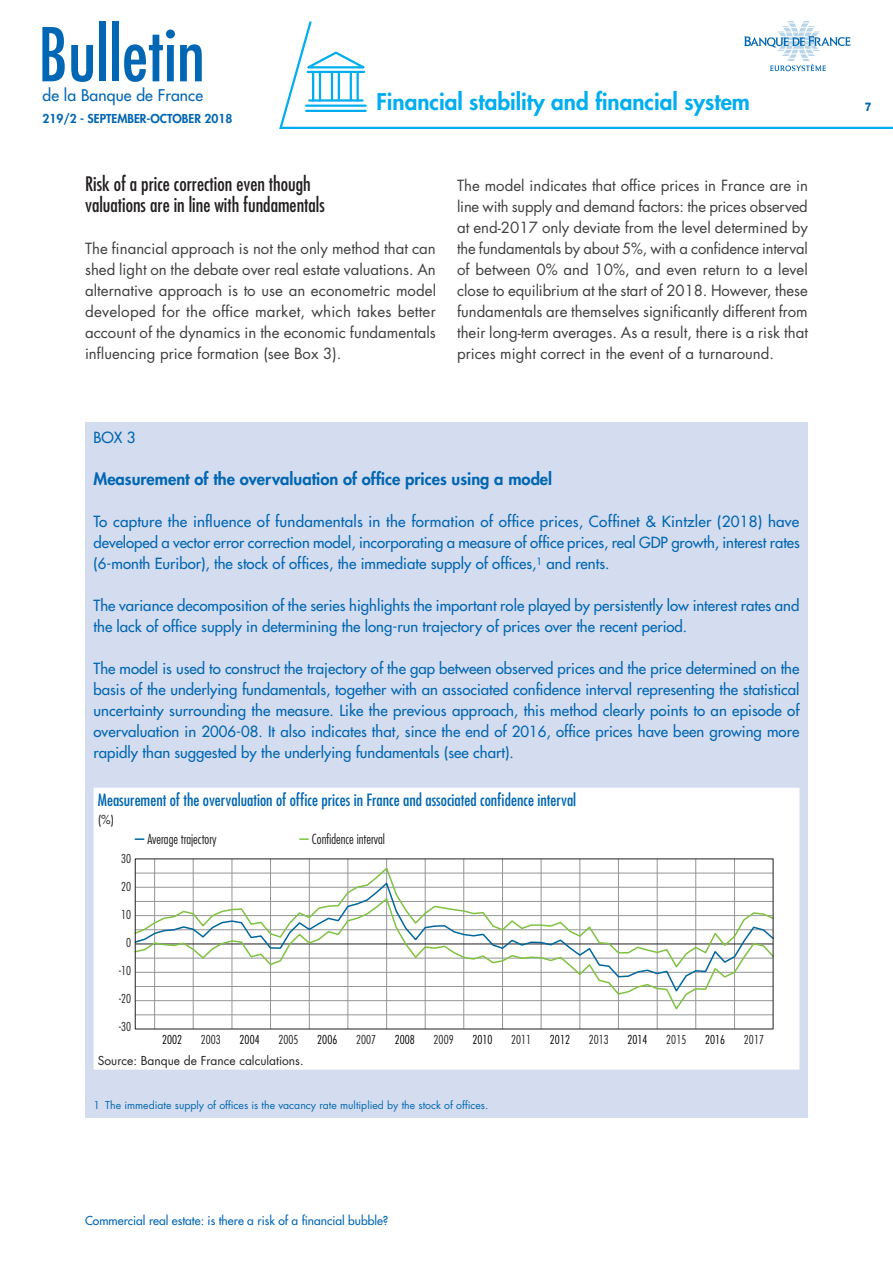
<style>
.page{position:relative;width:893px;height:1263px;background:#fff}
.page>*{position:absolute;margin:0;border:0;box-sizing:border-box;transform-origin:0 0}
.t1{font:condensed 72px "Futura Std";color:#0166b3}
.t2{font:800 22.5px "Futura Std";color:#00aeef}
.t3{font:condensed 19.5px/21px "Futura Std";color:#231f20}
.t4{font:condensed 16.5px "Futura Std";color:#0166b3}
.t5{font:800 16.5px "Futura Std";color:#0166b3}
.t6{font:500 15.75px "Futura Std";letter-spacing:.01em;color:#0166b3}
.t7{font:500 15px/21px "Futura Std";color:#0166b3;text-align:justify}
.t8{font:15px/21px "Futura Std";color:#3e3e3f;text-align:justify}
.t9{font:300 condensed 13.5px "Futura Std";color:#231f20}
.t10{font:500 12px "Futura Std";color:#0166b3}
.t11{font:300 condensed 12px "Futura Std";color:#231f20}
.t12{font:12px "Futura Std";color:#231f20}
.t13{font:300 condensed 12px "Futura Std";color:#010106}
.t14{font:800 12px "Futura Std";color:#0166b3}
.t15{font:800 12px "Helvetica Neue LT Std";color:#0166b3;scale:.9 1}
.t16{font:10.5px "Futura Std";color:#0166b3}
</style>
<div class="page">
<svg style="left:279px;top:21px;width:614px;height:108px"></svg>
<svg style="left:744px;top:22px;width:106px;height:49px"></svg>
<hr style="left:308px;top:71px;width:56px;height:2px;background:#00aeef">
<svg style="left:299px;top:50px;width:68px;height:20px"></svg>
<hr style="left:309px;top:99px;width:54px;height:3px;background:#00aeef">
<hr style="left:306px;top:105px;width:60px;height:2px;background:#00aeef">
<hr style="left:306px;top:110px;width:60px;height:2px;background:#00aeef">
<hr style="left:312px;top:72px;width:2px;height:28px;background:#00aeef">
<hr style="left:319px;top:72px;width:2px;height:28px;background:#00aeef">
<hr style="left:331px;top:72px;width:2px;height:28px;background:#00aeef">
<hr style="left:338px;top:72px;width:2px;height:28px;background:#00aeef">
<hr style="left:350px;top:72px;width:2px;height:28px;background:#00aeef">
<hr style="left:357px;top:72px;width:2px;height:28px;background:#00aeef">
<div style="left:85px;top:422px;width:723px;height:695px;background:#d4ddef"></div>
<div style="left:94px;top:788px;width:705px;height:281px;background:#fff"></div>
<svg style="left:135px;top:838px;width:9px;height:2px"></svg>
<svg style="left:300px;top:838px;width:8px;height:2px"></svg>
<hr style="left:135px;top:1014px;width:638px;height:1px;background:#939598">
<hr style="left:154px;top:859px;width:1px;height:170px;background:#939598">
<hr style="left:193px;top:859px;width:1px;height:170px;background:#939598">
<hr style="left:232px;top:859px;width:1px;height:170px;background:#939598">
<hr style="left:270px;top:859px;width:1px;height:170px;background:#939598">
<hr style="left:309px;top:859px;width:1px;height:170px;background:#939598">
<hr style="left:348px;top:859px;width:1px;height:170px;background:#939598">
<hr style="left:386px;top:859px;width:1px;height:170px;background:#939598">
<hr style="left:425px;top:859px;width:1px;height:170px;background:#939598">
<hr style="left:463px;top:859px;width:1px;height:170px;background:#939598">
<hr style="left:502px;top:859px;width:1px;height:170px;background:#939598">
<hr style="left:541px;top:859px;width:1px;height:170px;background:#939598">
<hr style="left:580px;top:859px;width:1px;height:170px;background:#939598">
<hr style="left:618px;top:859px;width:1px;height:170px;background:#939598">
<hr style="left:657px;top:859px;width:1px;height:170px;background:#939598">
<hr style="left:695px;top:859px;width:1px;height:170px;background:#939598">
<hr style="left:734px;top:859px;width:1px;height:170px;background:#939598">
<svg style="left:133px;top:969px;width:641px;height:43px;background:#f1f2f1"></svg>
<svg style="left:133px;top:866px;width:641px;height:103px;background:#eaeeeb"></svg>
<h1 class="t1" style="left:38px;top:12px;width:168px">Bulletin</h1>
<p class="t6" style="left:43px;top:86px;width:162px">de la Banque de France</p>
<p class="t14" style="left:43px;top:111px;width:191px">219/2 - SEPTEMBER-OCTOBER 2018</p>
<h2 class="t2" style="left:376px;top:88px;width:375px">Financial stability and financial system</h2>
<p class="t15" style="left:865px;top:99px;width:9px">7</p>
<h3 class="t3" style="left:85px;top:173px;width:241px">Risk of a price correction even though valuations are in line with fundamentals</h3>
<p class="t8" style="left:85px;top:238px;width:353px">The financial approach is not the only method that can shed light on the debate over real estate valuations. An alternative approach is to use an econometric model developed for the office market, which takes better account of the dynamics in the economic fundamentals influencing price formation (see Box 3).</p>
<p class="t8" style="left:457px;top:175px;width:352px">The model indicates that office prices in France are in line with supply and demand factors: the prices observed at end-2017 only deviate from the level determined by the fundamentals by about 5%, with a confidence interval of between 0% and 10%, and even return to a level close to equilibrium at the start of 2018. However, these fundamentals are themselves significantly different from their long-term averages. As a result, there is a risk that prices might correct in the event of a turnaround.</p>
<p class="t7" style="left:94px;top:427px;width:44px">BOX 3</p>
<p class="t5" style="left:94px;top:469px;width:460px">Measurement of the overvaluation of office prices using a model</p>
<p class="t7" style="left:94px;top:511px;width:708px">To capture the influence of fundamentals in the formation of office prices, Coffinet &amp; Kintzler (2018) have developed a vector error correction model, incorporating a measure of office prices, real GDP growth, interest rates (6-month Euribor), the stock of offices, the immediate supply of offices,<sup>1</sup> and rents.</p>
<p class="t7" style="left:94px;top:595px;width:707px">The variance decomposition of the series highlights the important role played by persistently low interest rates and the lack of office supply in determining the long-run trajectory of prices over the recent period.</p>
<p class="t7" style="left:94px;top:658px;width:707px">The model is used to construct the trajectory of the gap between observed prices and the price determined on the basis of the underlying fundamentals, together with an associated confidence interval representing the statistical uncertainty surrounding the measure. Like the previous approach, this method clearly points to an episode of overvaluation in 2006-08. It also indicates that, since the end of 2016, office prices have been growing more rapidly than suggested by the underlying fundamentals (see chart).</p>
<p class="t4" style="left:98px;top:789px;width:480px">Measurement of the overvaluation of office prices in France and associated confidence interval</p>
<p class="t12" style="left:98px;top:812px;width:18px">(%)</p>
<p class="t11" style="left:121px;top:851px;width:11px">30</p>
<p class="t11" style="left:121px;top:879px;width:11px">20</p>
<p class="t11" style="left:121px;top:907px;width:11px">10</p>
<p class="t11" style="left:126px;top:935px;width:6px">0</p>
<p class="t11" style="left:119px;top:963px;width:13px">-10</p>
<p class="t11" style="left:119px;top:991px;width:13px">-20</p>
<p class="t11" style="left:119px;top:1019px;width:13px">-30</p>
<p class="t9" style="left:147px;top:831px;width:71px">Average trajectory</p>
<p class="t9" style="left:312px;top:831px;width:74px">Confidence interval</p>
<p class="t13" style="left:162px;top:1033px;width:22px">2002</p>
<p class="t13" style="left:240px;top:1033px;width:22px">2004</p>
<p class="t13" style="left:317px;top:1033px;width:22px">2006</p>
<p class="t13" style="left:395px;top:1033px;width:22px">2008</p>
<p class="t13" style="left:472px;top:1033px;width:22px">2010</p>
<p class="t13" style="left:550px;top:1033px;width:22px">2012</p>
<p class="t13" style="left:627px;top:1033px;width:22px">2014</p>
<p class="t13" style="left:705px;top:1033px;width:22px">2016</p>
<p class="t11" style="left:201px;top:1033px;width:22px">2003</p>
<p class="t11" style="left:278px;top:1033px;width:22px">2005</p>
<p class="t11" style="left:356px;top:1033px;width:22px">2007</p>
<p class="t11" style="left:434px;top:1033px;width:22px">2009</p>
<p class="t11" style="left:511px;top:1033px;width:22px">2011</p>
<p class="t11" style="left:589px;top:1033px;width:22px">2013</p>
<p class="t11" style="left:666px;top:1033px;width:22px">2015</p>
<p class="t12" style="left:98px;top:1053px;width:207px">Source: Banque de France calculations.</p>
<p class="t16" style="left:94px;top:1098px;width:396px">1 The immediate supply of offices is the vacancy rate multiplied by the stock of offices.</p>
<p class="t11" style="left:744px;top:1033px;width:22px">2017</p>
<p class="t10" style="left:85px;top:1213px;width:305px">Commercial real estate: is there a risk of a financial bubble?</p>
</div>
